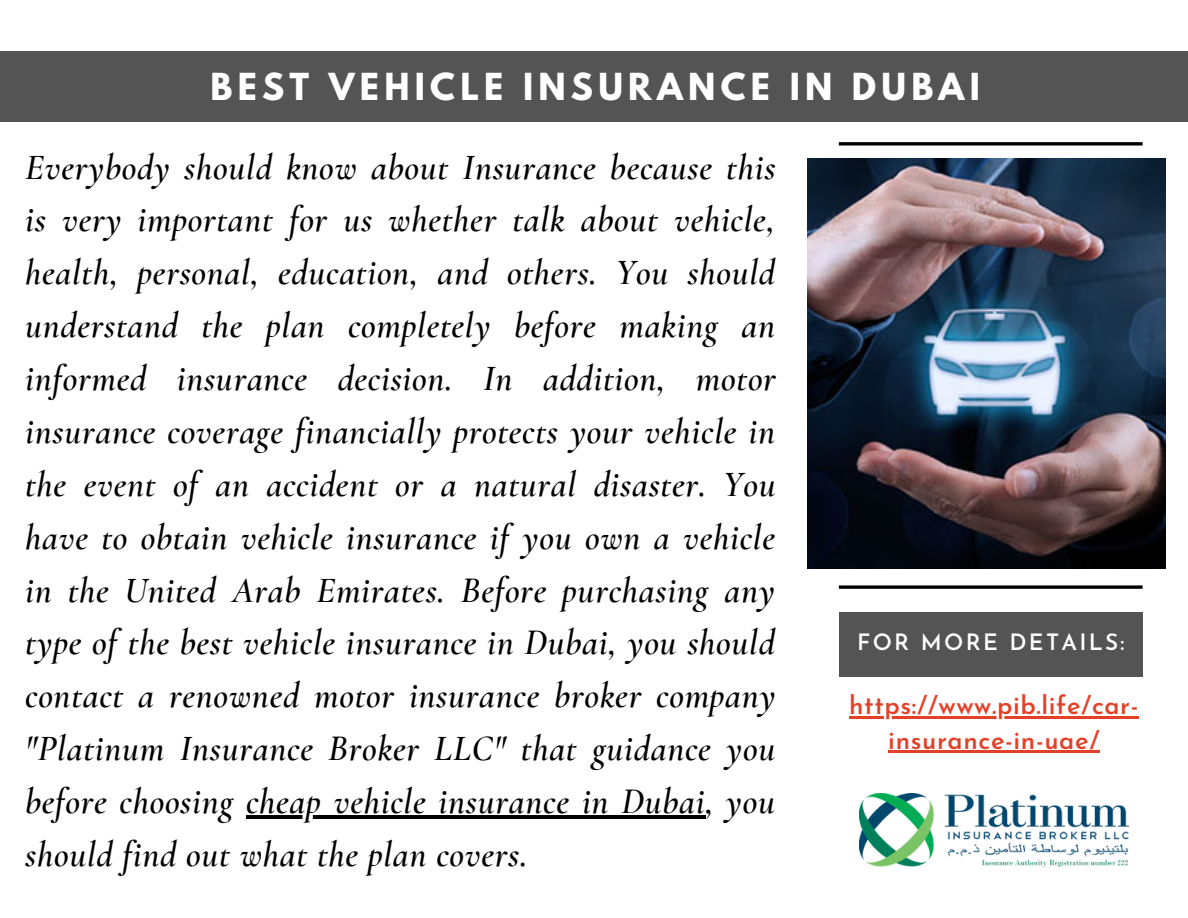
<style>
.page{position:relative;width:1188px;height:918px;background:#fff}
.page>*{position:absolute;margin:0;border:0;box-sizing:border-box;transform-origin:0 0}
.t1{font:italic 600 36px/52.8px "Cormorant Garamond";letter-spacing:.02em;color:#000;text-align:justify}
.t2{font:700 33px "League Spartan";letter-spacing:.16em;color:#fff}
.t3{font:600 25.5px/34.8px "Josefin Sans";letter-spacing:.025em;color:#e44028;text-align:center}
.t4{font:600 22.5px "Josefin Sans";letter-spacing:.1em;color:#fff}
</style>
<div class="page">
<div style="left:0;top:51px;width:1188px;height:71px;background:#545454"></div>
<svg style="left:839px;top:142px;width:304px;height:4px"></svg>
<svg style="left:839px;top:585px;width:304px;height:4px"></svg>
<div style="left:839px;top:613px;width:304px;height:64px;background:#545454"></div>
<img style="left:808px;top:159px;width:358px;height:409px">
<hr style="left:246px;top:815px;width:460px;height:4px;background:#000">
<img style="left:860px;top:794px;width:269px;height:73px">
<hr style="left:849px;top:716px;width:290px;height:2px;background:#e44028">
<hr style="left:888px;top:751px;width:212px;height:2px;background:#e44028">
<p class="t2" style="left:210px;top:71px;width:771px">BEST VEHICLE INSURANCE IN DUBAI</p>
<p class="t1" style="left:25px;top:141px;width:752px">Everybody should know about Insurance because this is very important for us whether talk about vehicle, health, personal, education, and others. You should understand the plan completely before making an informed insurance decision. In addition, motor insurance coverage financially protects your vehicle in the event of an accident or a natural disaster. You have to obtain vehicle insurance if you own a vehicle in the United Arab Emirates. Before purchasing any type of the best vehicle insurance in Dubai, you should contact a renowned motor insurance broker company "Platinum Insurance Broker LLC" that guidance you before choosing cheap vehicle insurance in Dubai, you should find out what the plan covers.</p>
<p class="t4" style="left:857px;top:634px;width:269px">FOR MORE DETAILS:</p>
<p class="t3" style="left:849px;top:690px;width:291px">https://www.pib.life/car&shy;insurance-in-uae/</p>
</div>
